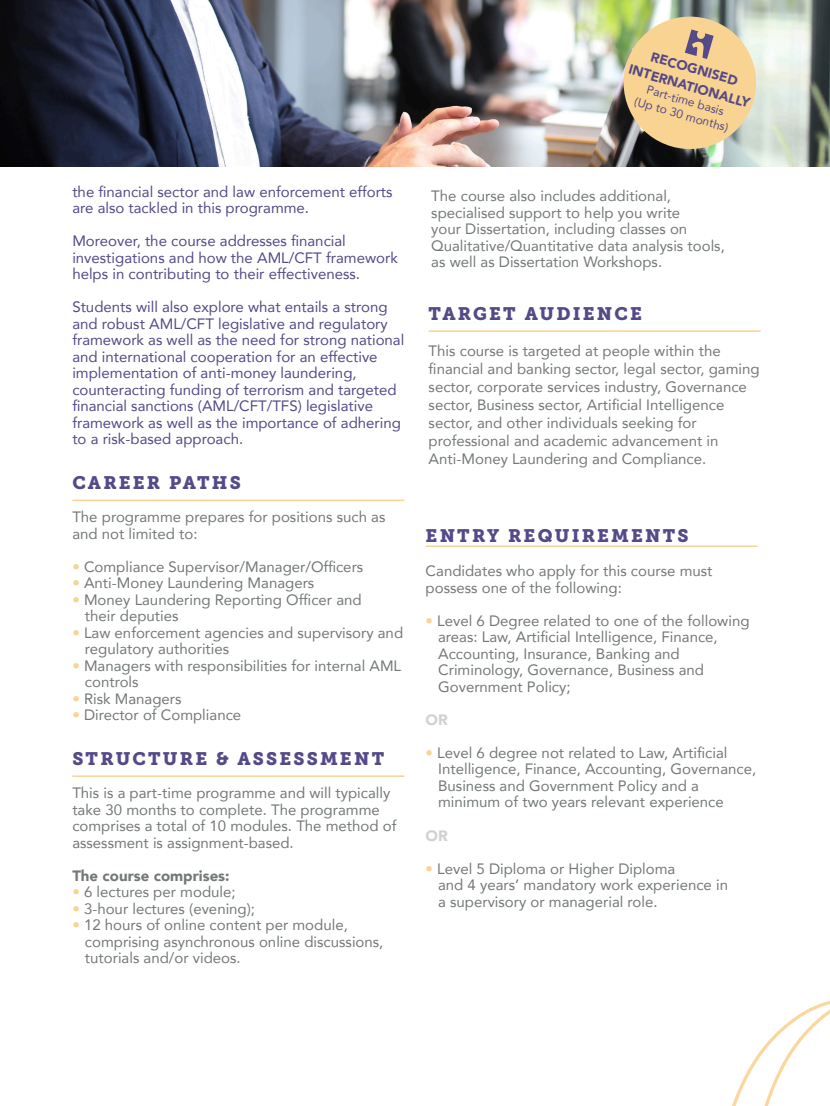
<style>
.page{position:relative;width:830px;height:1106px;background:#fff}
.page>*{position:absolute;margin:0;border:0;box-sizing:border-box;transform-origin:0 0}
.t1{font:18px "Museo Slab 900";letter-spacing:.12em;color:#554988}
.t2{font:15px/16.5px "Avenir";color:#747879}
.t3{font:15px/16.5px "Avenir";color:#554988}
.t4{font:900 15px "Avenir";color:#747879}
.t5{font:900 15px "Avenir";color:#d1d2cf}
.t6{font:900 13.5px/18px "Avenir";color:#554988;text-align:center}
.t7{font:12px "Avenir";color:#554988}
.s1{color:#f9d391}
</style>
<div class="page">
<img style="left:0;top:0;width:829px;height:167px">
<hr style="left:72px;top:499px;width:332px;height:2px;background:#f9d391">
<hr style="left:425px;top:545px;width:332px;height:2px;background:#f9d391">
<hr style="left:72px;top:775px;width:332px;height:2px;background:#f9d391">
<hr style="left:428px;top:330px;width:332px;height:2px;background:#f9d391">
<svg style="left:615px;top:9px;width:148px;height:147px;background:#d2bf91"></svg>
<svg style="left:732px;top:1001px;width:97px;height:105px"></svg>
<p class="t3" style="left:72px;top:183px;width:321px">the financial sector and law enforcement efforts are also tackled in this programme.</p>
<p class="t3" style="left:72px;top:232px;width:327px">Moreover, the course addresses financial investigations and how the AML/CFT framework helps in contributing to their effectiveness.</p>
<p class="t3" style="left:72px;top:298px;width:333px">Students will also explore what entails a strong and robust AML/CFT legislative and regulatory framework as well as the need for strong national and international cooperation for an effective implementation of anti-money laundering, counteracting funding of terrorism and targeted financial sanctions (AML/CFT/TFS) legislative framework as well as the importance of adhering to a risk-based approach.</p>
<p class="t1" style="left:72px;top:472px;width:170px">CAREER PATHS</p>
<p class="t2" style="left:72px;top:508px;width:314px">The programme prepares for positions such as and not limited to:</p>
<p class="t2" style="left:72px;top:558px;width:292px"><span class="s1">•</span> Compliance Supervisor/Manager/Officers</p>
<p class="t2" style="left:72px;top:574px;width:243px"><span class="s1">•</span> Anti-Money Laundering Managers</p>
<p class="t2" style="left:72px;top:591px;width:291px"><span class="s1">•</span> Money Laundering Reporting Officer and</p>
<p class="t2" style="left:85px;top:607px;width:95px">their deputies</p>
<p class="t2" style="left:72px;top:624px;width:332px"><span class="s1">•</span> Law enforcement agencies and supervisory and</p>
<p class="t2" style="left:85px;top:640px;width:146px">regulatory authorities</p>
<p class="t2" style="left:72px;top:657px;width:330px"><span class="s1">•</span> Managers with responsibilities for internal AML</p>
<p class="t2" style="left:85px;top:673px;width:55px">controls</p>
<p class="t2" style="left:72px;top:690px;width:111px"><span class="s1">•</span> Risk Managers</p>
<p class="t2" style="left:72px;top:706px;width:170px"><span class="s1">•</span> Director of Compliance</p>
<p class="t1" style="left:72px;top:748px;width:313px">STRUCTURE &amp; ASSESSMENT</p>
<p class="t2" style="left:72px;top:784px;width:325px">This is a part-time programme and will typically take 30 months to complete. The programme comprises a total of 10 modules. The method of assessment is assignment-based.</p>
<p class="t4" style="left:72px;top:862px;width:159px">The course comprises:</p>
<p class="t2" style="left:72px;top:883px;width:165px"><span class="s1">•</span> 6 lectures per module;</p>
<p class="t2" style="left:72px;top:899px;width:184px"><span class="s1">•</span> 3-hour lectures (evening);</p>
<p class="t2" style="left:72px;top:916px;width:277px"><span class="s1">•</span> 12 hours of online content per module,</p>
<p class="t2" style="left:85px;top:932px;width:300px">comprising asynchronous online discussions,</p>
<p class="t2" style="left:85px;top:949px;width:157px">tutorials and/or videos.</p>
<p class="t6" style="left:636px;top:42px;width:127px;rotate:16deg">RECOGNISED<br>INTERNATIONALLY</p>
<p class="t7" style="left:649px;top:80px;width:81px;rotate:16deg">Part-time basis</p>
<p class="t7" style="left:637px;top:92px;width:99px;rotate:16deg">(Up to 30 months)</p>
<p class="t2" style="left:431px;top:187px;width:295px">The course also includes additional, specialised support to help you write<br>your Dissertation, including classes on Qualitative/Quantitative data analysis tools, as well as Dissertation Workshops.</p>
<p class="t1" style="left:428px;top:303px;width:215px">TARGET AUDIENCE</p>
<p class="t2" style="left:428px;top:341px;width:332px;line-height:18px">This course is targeted at people within the financial and banking sector, legal sector, gaming sector, corporate services industry, Governance sector, Business sector, Artificial Intelligence sector, and other individuals seeking for professional and academic advancement in</p>
<p class="t2" style="left:428px;top:450px;width:279px">Anti-Money Laundering and Compliance.</p>
<p class="t1" style="left:425px;top:525px;width:264px">ENTRY REQUIREMENTS</p>
<p class="t2" style="left:425px;top:562px;width:288px">Candidates who apply for this course must possess one of the following:</p>
<p class="t2" style="left:425px;top:612px;width:325px"><span class="s1">•</span> Level 6 Degree related to one of the following</p>
<p class="t2" style="left:438px;top:628px;width:281px">areas: Law, Artificial Intelligence, Finance,</p>
<p class="t2" style="left:438px;top:645px;width:243px">Accounting, Insurance, Banking and</p>
<p class="t2" style="left:438px;top:661px;width:267px">Criminology, Governance, Business and</p>
<p class="t2" style="left:438px;top:678px;width:134px">Government Policy;</p>
<p class="t5" style="left:425px;top:707px;width:24px">OR</p>
<p class="t2" style="left:425px;top:744px;width:303px"><span class="s1">•</span> Level 6 degree not related to Law, Artificial</p>
<p class="t2" style="left:438px;top:760px;width:319px">Intelligence, Finance, Accounting, Governance,</p>
<p class="t2" style="left:438px;top:777px;width:262px">Business and Government Policy and a</p>
<p class="t2" style="left:438px;top:793px;width:287px">minimum of two years relevant experience</p>
<p class="t5" style="left:425px;top:822px;width:24px">OR</p>
<p class="t2" style="left:438px;top:859px;width:291px;text-indent:-13px"><span class="s1">•</span> Level 5 Diploma or Higher Diploma<br>and 4 years’ mandatory work experience in</p>
<p class="t2" style="left:438px;top:892px;width:221px">a supervisory or managerial role.</p>
</div>
